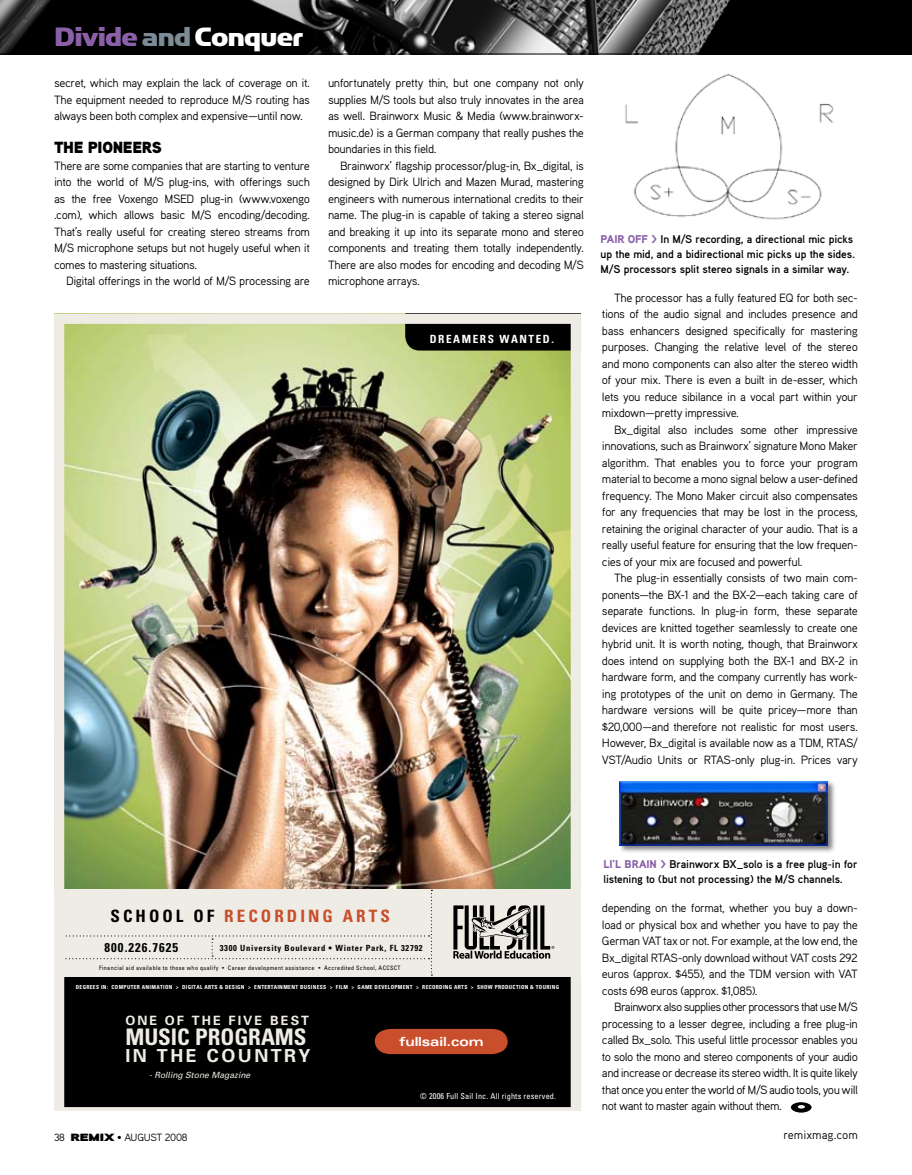
<style>
.page{position:relative;width:912px;height:1175px;background:#fff}
.page>*{position:absolute;margin:0;border:0;box-sizing:border-box;transform-origin:0 0}
.t1{font:30px "Simian Display Chimpanzee";letter-spacing:-.025em;color:#fff}
.t2{font:700 condensed 22.8px "Univers";color:#eeece5}
.t3{font:700 18px "Univers";letter-spacing:.14em;color:#eeece5}
.t4{font:700 condensed 16.95px "Univers";letter-spacing:.18em;color:#c94e2c}
.t5{font:900 16.2px "Aaux Pro";letter-spacing:-.02em;color:#000}
.t6{font:700 12.9px "Univers";letter-spacing:.16em;color:#eeece5}
.t7{font:700 condensed 12.75px "Univers";letter-spacing:.08em;color:#000}
.t8{font:700 expanded 12.6px "Univers";letter-spacing:-.01em;color:#fff}
.t9{font:12px/16.5px "Aaux Pro";letter-spacing:-.04em;color:#000;text-align:justify}
.t10{font:12px "Aaux Pro";color:#000}
.t11{font:700 11.25px/15.3px "Aaux Pro";letter-spacing:-.01em;color:#000}
.t12{font:700 condensed 11.25px "Univers";letter-spacing:.14em;color:#fff}
.t13{font:10.5px "Aaux Pro";letter-spacing:-.025em;color:#000}
.t14{font:700 condensed 8.55px "Univers";letter-spacing:.08em;color:#000}
.t15{font:italic 8.55px "Univers";color:#eeece5}
.t16{font:condensed 8.25px "Univers";letter-spacing:.02em;color:#fff}
.t17{font:condensed 6px "Univers";letter-spacing:.06em;color:#000}
.t18{font:700 condensed 5.55px "Univers";letter-spacing:.06em;color:#fff}
.s1{color:#8b60a8}
.s2{color:#7b8c96}
.s3{font-weight:900;color:#8b60a8}
.s4{color:#000}
.s5{font-family:"Aaux Pro Poster"}
</style>
<div class="page">
<img style="left:0;top:0;width:911px;height:54px">
<hr style="left:0;top:54px;width:911px;height:1px;background:#000">
<div style="left:55px;top:26px;width:253px;height:31px;background:#000"></div>
<div style="left:617px;top:778px;width:220px;height:76px;background:#000;opacity:.5"></div>
<img style="left:619px;top:781px;width:208px;height:64px">
<img style="left:625px;top:73px;width:209px;height:147px">
<svg style="left:790px;top:1102px;width:21px;height:10px"></svg>
<img style="left:54px;top:314px;width:526px;height:796px">
<h1 class="t1" style="left:54px;top:20px;width:251px"><span class="s1">Divide</span><span class="s2">and</span>Conquer</h1>
<p class="t9" style="left:54px;top:74px;width:257px">secret, which may explain the lack of coverage on it.<br>The equipment needed to reproduce M/S routing has always been both complex and expensive—until now.</p>
<h3 class="t5" style="left:54px;top:137px;width:109px">THE PIONEERS</h3>
<p class="t9" style="left:54px;top:157px;width:257px;text-align:left">There are some companies that are starting to venture into the world of M/S plug-ins, with offerings such as the free Voxengo MSED plug-in (www.voxengo-- .com), which allows basic M/S encoding/decoding.<br>That’s really useful for creating stereo streams from M/S microphone setups but not hugely useful when it comes to mastering situations.</p>
<p class="t9" style="left:66px;top:272px;width:245px">Digital offerings in the world of M/S processing are</p>
<p class="t9" style="left:328px;top:74px;width:257px">unfortunately pretty thin, but one company not only supplies M/S tools but also truly innovates in the area as well. Brainworx Music &amp; Media (www.brainworx&shy;music.de) is a German company that really pushes the boundaries in this field.</p>
<p class="t9" style="left:328px;top:157px;width:257px;text-indent:12px">Brainworx’ flagship processor/plug-in, Bx_digital, is designed by Dirk Ulrich and Mazen Murad, mastering engineers with numerous international credits to their name. The plug-in is capable of taking a stereo signal and breaking it up into its separate mono and stereo components and treating them totally independently.<br>There are also modes for encoding and decoding M/S microphone arrays.</p>
<p class="t12" style="left:429px;top:332px;width:126px">DREAMERS WANTED.</p>
<p class="t11" style="left:600px;top:231px;width:256px"><span class="s3">PAIR OFF &gt;</span> In M/S recording, a directional mic picks up the mid, and a bidirectional mic picks up the sides.<br>M/S processors split stereo signals in a similar way.</p>
<p class="t9" style="left:602px;top:289px;width:257px;text-indent:12px">The processor has a fully featured EQ for both sec&shy;tions of the audio signal and includes presence and bass enhancers designed specifically for mastering purposes. Changing the relative level of the stereo and mono components can also alter the stereo width of your mix. There is even a built in de-esser, which lets you reduce sibilance in a vocal part within your mixdown—pretty impressive.</p>
<p class="t9" style="left:602px;top:421px;width:257px;text-indent:12px">Bx_digital also includes some other impressive innovations, such as Brainworx’ signature Mono Maker algorithm. That enables you to force your program material to become a mono signal below a user-defined frequency. The Mono Maker circuit also compensates for any frequencies that may be lost in the process, retaining the original character of your audio. That is a really useful feature for ensuring that the low frequen&shy;cies of your mix are focused and powerful.</p>
<p class="t9" style="left:602px;top:569px;width:257px;text-indent:12px">The plug-in essentially consists of two main com&shy;ponents—the BX-1 and the BX-2—each taking care of separate functions. In plug-in form, these separate devices are knitted together seamlessly to create one hybrid unit. It is worth noting, though, that Brainworx does intend on supplying both the BX-1 and BX-2 in hardware form, and the company currently has work&shy;ing prototypes of the unit on demo in Germany. The hardware versions will be quite pricey—more than $20,000—and therefore not realistic for most users.<br>However, Bx_digital is available now as a TDM, RTAS/ VST/Audio Units or RTAS-only plug-in. Prices vary</p>
<h3 class="t4" style="left:110px;top:905px;width:281px"><span class="s4">SCHOOL OF</span> RECORDING ARTS</h3>
<p class="t14" style="left:220px;top:943px;width:204px">3300 University Boulevard • Winter Park, FL 32792</p>
<p class="t7" style="left:105px;top:939px;width:75px">800.226.7625</p>
<p class="t17" style="left:99px;top:964px;width:303px">Financial aid available to those who qualify • Career development assistance • Accredited School, ACCSCT</p>
<p class="t18" style="left:76px;top:984px;width:484px">DEGREES IN: COMPUTER ANIMATION &gt; DIGITAL ARTS &amp; DESIGN &gt; ENTERTAINMENT BUSINESS &gt; FILM &gt; GAME DEVELOPMENT &gt; RECORDING ARTS &gt; SHOW PRODUCTION &amp; TOURING</p>
<p class="t6" style="left:125px;top:1012px;width:185px">ONE OF THE FIVE BEST</p>
<h2 class="t2" style="left:125px;top:1023px;width:183px">MUSIC PROGRAMS</h2>
<h3 class="t3" style="left:125px;top:1043px;width:187px">IN THE COUNTRY</h3>
<p class="t15" style="left:149px;top:1069px;width:103px">- Rolling Stone Magazine</p>
<p class="t8" style="left:399px;top:1034px;width:86px">fullsail.com</p>
<p class="t16" style="left:420px;top:1090px;width:137px">© 2006 Full Sail Inc. All rights reserved.</p>
<p class="t11" style="left:603px;top:855px;width:255px"><span class="s3">LI'L BRAIN &gt;</span> Brainworx BX_solo is a free plug-in for listening to (but not processing) the M/S channels.</p>
<p class="t9" style="left:602px;top:899px;width:257px">depending on the format, whether you buy a down&shy;load or physical box and whether you have to pay the German VAT tax or not. For example, at the low end, the Bx_digital RTAS-only download without VAT costs 292 euros (approx. $455), and the TDM version with VAT costs 698 euros (approx. $1,085).</p>
<p class="t9" style="left:602px;top:998px;width:257px;text-indent:12px">Brainworx also supplies other processors that use M/S processing to a lesser degree, including a free plug-in called Bx_solo. This useful little processor enables you to solo the mono and stereo components of your audio and increase or decrease its stereo width. It is quite likely that once you enter the world of M/S audio tools, you will not want to master again without them.</p>
<p class="t13" style="left:54px;top:1130px;width:135px">38 <span class="s5">REMIX</span> • AUGUST 2008</p>
<p class="t10" style="left:783px;top:1127px;width:76px">remixmag.com</p>
</div>
